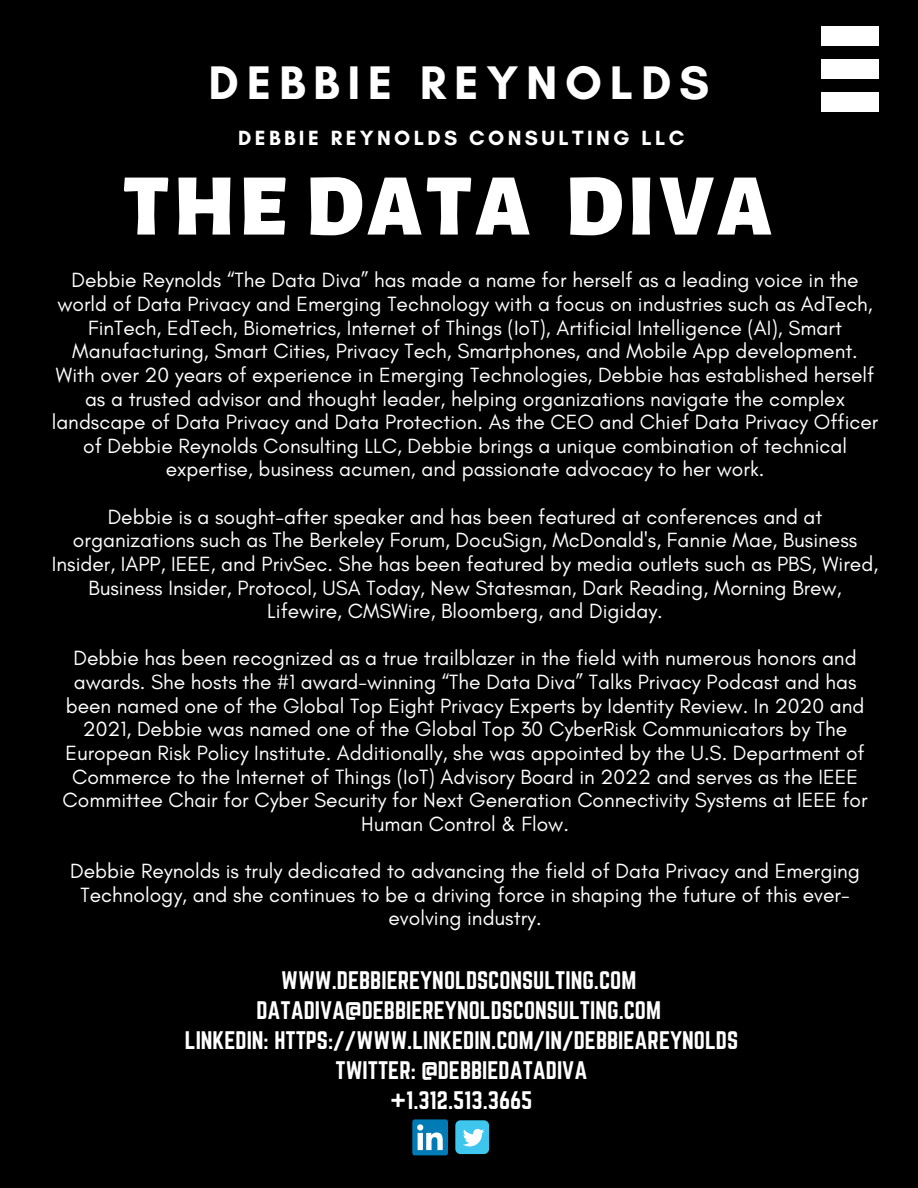
<style>
.page{position:relative;width:918px;height:1188px;background:#000}
.page>*{position:absolute;margin:0;border:0;box-sizing:border-box;transform-origin:0 0}
.t1{font:900 88.05px "Alegreya Sans";letter-spacing:.04em;color:#fff}
.t2{font:700 48px "Glacial Indifference";letter-spacing:.16em;color:#fff}
.t3{font:22.2px/30px "Norwester";color:#fff;text-align:center}
.t4{font:21px/23.7px "Glacial Indifference";color:#fff;text-align:center}
.t5{font:700 21px "Glacial Indifference";letter-spacing:.16em;color:#fff}
</style>
<div class="page">
<div style="left:822px;top:26px;width:57px;height:19px;background:#fff"></div>
<div style="left:822px;top:59px;width:57px;height:19px;background:#fff"></div>
<div style="left:822px;top:92px;width:57px;height:19px;background:#fff"></div>
<div style="left:455px;top:1120px;width:34px;height:34px;background:#3fc6ee;border-radius:5px"></div>
<svg style="left:463px;top:1129px;width:21px;height:17px"></svg>
<div style="left:412px;top:1119px;width:36px;height:36px;background:#007bb6;border-radius:3px"></div>
<svg style="left:417px;top:1124px;width:26px;height:26px"></svg>
<h2 class="t2" style="left:209px;top:54px;width:502px">DEBBIE REYNOLDS</h2>
<p class="t5" style="left:238px;top:125px;width:448px">DEBBIE REYNOLDS CONSULTING LLC</p>
<h1 class="t1" style="left:123px;top:164px;width:651px">THE DATA DIVA</h1>
<p class="t4" style="left:52px;top:268px;width:828px">Debbie Reynolds “The Data Diva” has made a name for herself as a leading voice in the world of Data Privacy and Emerging Technology with a focus on industries such as AdTech, FinTech, EdTech, Biometrics, Internet of Things (IoT), Artificial Intelligence (AI), Smart Manufacturing, Smart Cities, Privacy Tech, Smartphones, and Mobile App development.<br>With over 20 years of experience in Emerging Technologies, Debbie has established herself as a trusted advisor and thought leader, helping organizations navigate the complex landscape of Data Privacy and Data Protection. As the CEO and Chief Data Privacy Officer of Debbie Reynolds Consulting LLC, Debbie brings a unique combination of technical expertise, business acumen, and passionate advocacy to her work.</p>
<p class="t4" style="left:52px;top:504px;width:828px">Debbie is a sought-after speaker and has been featured at conferences and at organizations such as The Berkeley Forum, DocuSign, McDonald's, Fannie Mae, Business Insider, IAPP, IEEE, and PrivSec. She has been featured by media outlets such as PBS, Wired, Business Insider, Protocol, USA Today, New Statesman, Dark Reading, Morning Brew, Lifewire, CMSWire, Bloomberg, and Digiday.</p>
<p class="t4" style="left:63px;top:646px;width:807px">Debbie has been recognized as a true trailblazer in the field with numerous honors and awards. She hosts the #1 award-winning “The Data Diva” Talks Privacy Podcast and has been named one of the Global Top Eight Privacy Experts by Identity Review. In 2020 and 2021, Debbie was named one of the Global Top 30 CyberRisk Communicators by The European Risk Policy Institute. Additionally, she was appointed by the U.S. Department of Commerce to the Internet of Things (IoT) Advisory Board in 2022 and serves as the IEEE Committee Chair for Cyber Security for Next Generation Connectivity Systems at IEEE for Human Control &amp; Flow.</p>
<p class="t4" style="left:70px;top:859px;width:791px">Debbie Reynolds is truly dedicated to advancing the field of Data Privacy and Emerging<br>Technology, and she continues to be a driving force in shaping the future of this ever&shy;evolving industry.</p>
<p class="t3" style="left:185px;top:965px;width:555px">WWW.DEBBIEREYNOLDSCONSULTING.COM DATADIVA@DEBBIEREYNOLDSCONSULTING.COM<br>LINKEDIN: HTTPS://WWW.LINKEDIN.COM/IN/DEBBIEAREYNOLDS TWITTER: @DEBBIEDATADIVA<br>+1.312.513.3665</p>
</div>
